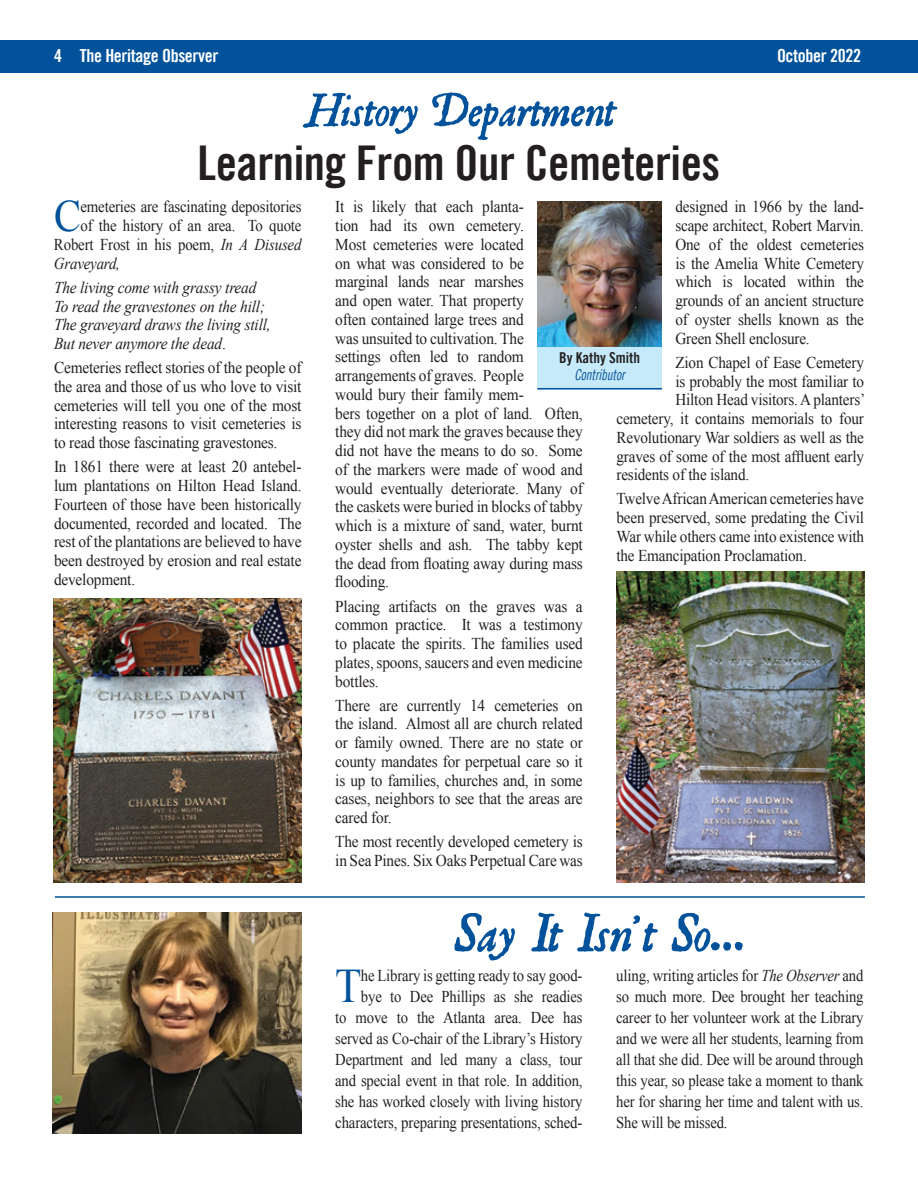
<style>
.page{position:relative;width:918px;height:1188px;background:#fff}
.page>*{position:absolute;margin:0;border:0;box-sizing:border-box;transform-origin:0 0}
.t1{font:italic 58.5px "Roman Antique";color:#01529a}
.t2{font:italic 51px "Roman Antique";color:#01529a}
.t3{font:48.15px "Times New Roman";color:#01529a;scale:.89 1}
.t4{font:48px "Trade Gothic LT Bold Cond Twenty";letter-spacing:-.01em;color:#231f20}
.t5{font:44.85px "Times New Roman";color:#01529a;scale:.9 1}
.t6{font:18px "Trade Gothic LT Bold Cond Twenty";letter-spacing:-.02em;color:#fff}
.t7{font:16.5px/18.8px "Times New Roman";letter-spacing:-.01em;color:#231f20;text-align:justify;scale:.93 1}
.t8{font:16.5px/18.8px "Times New Roman";letter-spacing:-.01em;color:#231f20;text-align:justify;scale:.92 1}
.t9{font:16.5px/21px "Times New Roman";letter-spacing:-.01em;color:#231f20;text-align:justify;scale:.9 1}
.t10{font:16.5px/21px "Times New Roman";letter-spacing:-.01em;color:#231f20;text-align:right;scale:.89 1}
.t11{font:italic 16.5px/18.8px "Times New Roman";letter-spacing:-.01em;color:#231f20;scale:.93 1}
.t12{font:italic 16.5px "Times New Roman";letter-spacing:-.01em;color:#231f20;scale:.9 1}
.t13{font:15px "Trade Gothic LT Bold Cond Twenty";color:#231f20}
.t14{font:15px "Trade Gothic LT Cond Eighteen Obl";letter-spacing:-.01em;color:#06539b;scale:.87 1}
.s1{font-style:italic}
.s2{font-style:normal}
</style>
<div class="page">
<div style="left:0;top:40px;width:918px;height:33px;background:#01529a"></div>
<hr style="left:55px;top:896px;width:810px;height:2px;background:#01529a">
<div style="left:537px;top:347px;width:125px;height:42px;background:#c6eafa"></div>
<img style="left:537px;top:201px;width:125px;height:145px">
<hr style="left:537px;top:388px;width:125px;height:1px;background:#06539b">
<img style="left:53px;top:912px;width:248px;height:222px">
<img style="left:54px;top:598px;width:248px;height:284px">
<img style="left:616px;top:571px;width:249px;height:311px">
<p class="t6" style="left:54px;top:45px;width:166px">4 The Heritage Observer</p>
<p class="t6" style="left:777px;top:45px;width:85px">October 2022</p>
<h2 class="t2" style="left:303px;top:80px;width:314px">History Department</h2>
<h3 class="t4" style="left:198px;top:134px;width:524px">Learning From Our Cemeteries</h3>
<h3 class="t5" style="left:54px;top:186px;width:31px">C</h3>
<p class="t9" style="left:80px;top:196px;width:247px">emeteries are fascinating depositories</p>
<p class="t9" style="left:80px;top:215px;width:247px">of the history of an area. To quote</p>
<p class="t9" style="left:54px;top:234px;width:276px">Robert Frost in his poem, <span class="s1">In A Disused</span></p>
<p class="t12" style="left:54px;top:252px;width:75px">Graveyard,</p>
<p class="t11" style="left:54px;top:278px;width:235px">The living come with grassy tread To read the gravestones on the hill; The graveyard draws the living still, But never anymore the dead<span class="s2">.</span></p>
<p class="t7" style="left:54px;top:358px;width:268px">Cemeteries reflect stories of the people of the area and those of us who love to visit cemeteries will tell you one of the most interesting reasons to visit cemeteries is to read those fascinating gravestones.</p>
<p class="t7" style="left:54px;top:457px;width:268px">In 1861 there were at least 20 antebel&shy;lum plantations on Hilton Head Island.<br>Fourteen of those have been historically documented, recorded and located. The rest of the plantations are believed to have been destroyed by erosion and real estate development.</p>
<p class="t8" style="left:675px;top:197px;width:207px">designed in 1966 by the land&shy;scape architect, Robert Marvin.<br>One of the oldest cemeteries is the Amelia White Cemetery which is located within the grounds of an ancient structure of oyster shells known as the Green Shell enclosure.</p>
<p class="t8" style="left:675px;top:353px;width:206px">Zion Chapel of Ease Cemetery</p>
<p class="t8" style="left:675px;top:371px;width:206px">is probably the most familiar to</p>
<p class="t8" style="left:675px;top:390px;width:208px">Hilton Head visitors. A planters’</p>
<p class="t8" style="left:617px;top:409px;width:271px">cemetery, it contains memorials to four</p>
<p class="t8" style="left:617px;top:428px;width:271px">Revolutionary War soldiers as well as the</p>
<p class="t8" style="left:617px;top:446px;width:271px">graves of some of the most affluent early</p>
<p class="t8" style="left:617px;top:465px;width:146px">residents of the island.</p>
<p class="t8" style="left:617px;top:489px;width:271px">Twelve African American cemeteries have been preserved, some predating the Civil War while others came into existence with the Emancipation Proclamation.</p>
<p class="t7" style="left:335px;top:197px;width:268px;text-align:left">It is likely that each planta-<br>tion had its own cemetery.<br>Most cemeteries were located<br>on what was considered to be<br>marginal lands near marshes<br>and open water. That property<br>often contained large trees and<br>was unsuited to cultivation. The<br>settings often led to random arrangements of graves. People<br>would bury their family mem-<br>bers together on a plot of land. Often, they did not mark the graves because they did not have the means to do so. Some of the markers were made of wood and would eventually deteriorate. Many of the caskets were buried in blocks of tabby which is a mixture of sand, water, burnt oyster shells and ash. The tabby kept the dead from floating away during mass flooding.</p>
<p class="t7" style="left:335px;top:596px;width:268px">Placing artifacts on the graves was a common practice. It was a testimony to placate the spirits. The families used plates, spoons, saucers and even medicine bottles.</p>
<p class="t7" style="left:335px;top:696px;width:268px">There are currently 14 cemeteries on the island. Almost all are church related or family owned. There are no state or county mandates for perpetual care so it is up to families, churches and, in some cases, neighbors to see that the areas are cared for.</p>
<p class="t7" style="left:335px;top:832px;width:268px">The most recently developed cemetery is in Sea Pines. Six Oaks Perpetual Care was</p>
<p class="t13" style="left:559px;top:349px;width:82px">By Kathy Smith</p>
<p class="t14" style="left:575px;top:365px;width:59px">Contributor</p>
<h1 class="t1" style="left:454px;top:898px;width:293px">Say It Isn’t So…</h1>
<p class="t10" style="left:335px;top:965px;width:279px">he Library is getting ready to say good-<br>bye to Dee Phillips as she readies<br>to move to the Atlanta area. Dee has served as Co-chair of the Library’s History Department and led many a class, tour and special event in that role. In addition, she has worked closely with living history characters, preparing presentations, sched-</p>
<p class="t9" style="left:616px;top:965px;width:276px">uling, writing articles for <span class="s1">The Observer</span> and so much more. Dee brought her teaching career to her volunteer work at the Library and we were all her students, learning from all that she did. Dee will be around through this year, so please take a moment to thank her for sharing her time and talent with us.<br>She will be missed.</p>
<h3 class="t3" style="left:335px;top:954px;width:31px">T</h3>
</div>
